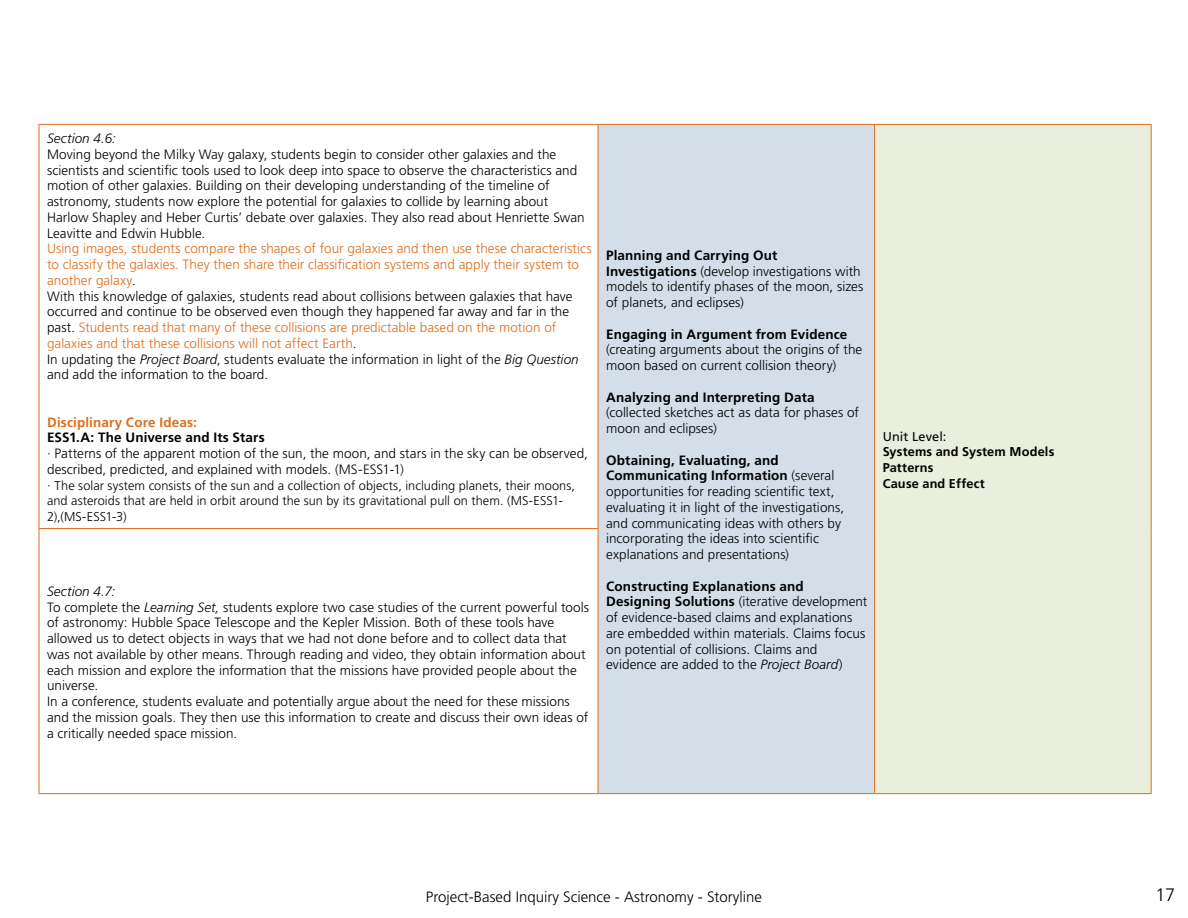
<style>
.page{position:relative;width:1188px;height:918px;background:#fff}
.page>*{position:absolute;margin:0;border:0;box-sizing:border-box;transform-origin:0 0}
.t1{font:300 18px "Frutiger";color:#000}
.t2{font:300 15px "Frutiger";color:#000}
.t3{font:300 13.5px/15.8px "Frutiger";letter-spacing:.005em;color:#000}
.t4{font:300 13.5px/15.8px "Frutiger";letter-spacing:.005em;color:#dd6e1d}
.t5{font:700 13.5px "Frutiger";letter-spacing:.01em;color:#000}
.t6{font:700 13.5px "Frutiger";letter-spacing:.01em;color:#dd6e1d}
.t7{font:italic 300 13.5px "Frutiger";letter-spacing:.005em;color:#000}
.t8{font:300 12.75px/15.8px "Frutiger";letter-spacing:.005em;color:#000}
.t9{font:700 12.75px/15.8px "Frutiger";letter-spacing:.01em;color:#000}
.t10{font:12.75px "Frutiger";letter-spacing:.01em;color:#000}
.s1{color:#000}
.s2{font-style:italic;color:#000}
.s3{font-size:13.5px}
.s4{font-style:italic}
.s5{font-weight:700}
</style>
<div class="page">
<div style="left:598px;top:124px;width:277px;height:670px;background:#d3dee8"></div>
<div style="left:875px;top:124px;width:276px;height:670px;background:#e9efdc"></div>
<hr style="left:39px;top:124px;width:556px;height:1px;background:#dd6e1d">
<hr style="left:39px;top:125px;width:1px;height:403px;background:#dd6e1d">
<hr style="left:39px;top:528px;width:556px;height:1px;background:#dd6e1d">
<hr style="left:39px;top:529px;width:1px;height:264px;background:#dd6e1d">
<hr style="left:39px;top:793px;width:556px;height:1px;background:#dd6e1d">
<hr style="left:598px;top:125px;width:1px;height:403px;background:#dd6e1d">
<hr style="left:598px;top:529px;width:1px;height:264px;background:#dd6e1d">
<hr style="left:598px;top:793px;width:277px;height:1px;background:#dd6e1d">
<hr style="left:875px;top:124px;width:277px;height:1px;background:#dd6e1d">
<hr style="left:874px;top:125px;width:1px;height:404px;background:#dd6e1d">
<hr style="left:1151px;top:125px;width:1px;height:404px;background:#dd6e1d">
<hr style="left:874px;top:529px;width:1px;height:264px;background:#dd6e1d">
<hr style="left:1151px;top:529px;width:1px;height:264px;background:#dd6e1d">
<hr style="left:875px;top:793px;width:277px;height:1px;background:#dd6e1d">
<hr style="left:598px;top:124px;width:277px;height:1px;background:#dd6e1d">
<p class="t7" style="left:47px;top:131px;width:70px">Section 4.6:</p>
<p class="t3" style="left:47px;top:146px;width:539px">Moving beyond the Milky Way galaxy, students begin to consider other galaxies and the scientists and scientific tools used to look deep into space to observe the characteristics and motion of other galaxies. Building on their developing understanding of the timeline of astronomy, students now explore the potential for galaxies to collide by learning about Harlow Shapley and Heber Curtis’ debate over galaxies. They also read about Henriette Swan Leavitte and Edwin Hubble.</p>
<p class="t4" style="left:47px;top:241px;width:546px">Using images, students compare the shapes of four galaxies and then use these characteristics to classify the galaxies. They then share their classification systems and apply their system to another galaxy<span class="s1">.<br>With this knowledge of galaxies, students read about collisions between galaxies that have occurred and continue to be observed even though they happened far away and far in the past.</span> Students read that many of these collisions are predictable based on the motion of galaxies and that these collisions will not affect Earth<span class="s1">.<br>In updating the</span> <span class="s2">Project Board</span><span class="s1">, students evaluate the information in light of the</span> <span class="s2">Big Question </span><span class="s1">and add the information to the board.</span></p>
<p class="t6" style="left:47px;top:414px;width:151px">Disciplinary Core Ideas:</p>
<p class="t5" style="left:47px;top:430px;width:219px">ESS1.A: The Universe and Its Stars</p>
<p class="t3" style="left:47px;top:446px;width:542px">· Patterns of the apparent motion of the sun, the moon, and stars in the sky can be observed, described, predicted, and explained with models. (MS-ESS1-1)</p>
<p class="t8" style="left:47px;top:477px;width:529px"><span class="s3">·</span> The solar system consists of the sun and a collection of objects, including planets, their moons, and asteroids that are held in orbit around the sun by its gravitational pull on them. (MS-ESS1-<br>2),(MS-ESS1-3)</p>
<p class="t3" style="left:47px;top:583px;width:544px"><span class="s4">Section 4.7:<br></span>To complete the <span class="s4">Learning Set,</span> students explore two case studies of the current powerful tools of astronomy: Hubble Space Telescope and the Kepler Mission. Both of these tools have allowed us to detect objects in ways that we had not done before and to collect data that was not available by other means. Through reading and video, they obtain information about each mission and explore the information that the missions have provided people about the universe.<br>In a conference, students evaluate and potentially argue about the need for these missions and the mission goals. They then use this information to create and discuss their own ideas of a critically needed space mission.</p>
<p class="t3" style="left:606px;top:247px;width:259px"><span class="s5">Planning and Carrying Out Investigations</span> (develop investigations with models to identify phases of the moon, sizes of planets, and eclipses)</p>
<p class="t5" style="left:606px;top:326px;width:243px">Engaging in Argument from Evidence</p>
<p class="t3" style="left:606px;top:342px;width:258px">(creating arguments about the origins of the moon based on current collision theory)</p>
<p class="t5" style="left:606px;top:389px;width:210px">Analyzing and Interpreting Data</p>
<p class="t3" style="left:606px;top:405px;width:254px">(collected sketches act as data for phases of moon and eclipses)</p>
<p class="t3" style="left:606px;top:452px;width:239px"><span class="s5">Obtaining, Evaluating, and Communicating Information</span> (several opportunities for reading scientific text, evaluating it in light of the investigations, and communicating ideas with others by incorporating the ideas into scientific explanations and presentations)</p>
<p class="t3" style="left:606px;top:578px;width:263px"><span class="s5">Constructing Explanations and Designing Solutions</span> (iterative development of evidence-based claims and explanations are embedded within materials. Claims focus on potential of collisions. Claims and evidence are added to the <span class="s4">Project Board</span>)</p>
<p class="t10" style="left:883px;top:429px;width:65px">Unit Level:</p>
<p class="t9" style="left:883px;top:444px;width:173px">Systems and System Models<br>Patterns<br>Cause and Effect</p>
<p class="t2" style="left:426px;top:888px;width:338px">Project-Based Inquiry Science - Astronomy - Storyline</p>
<h1 class="t1" style="left:1156px;top:884px;width:21px">17</h1>
</div>
